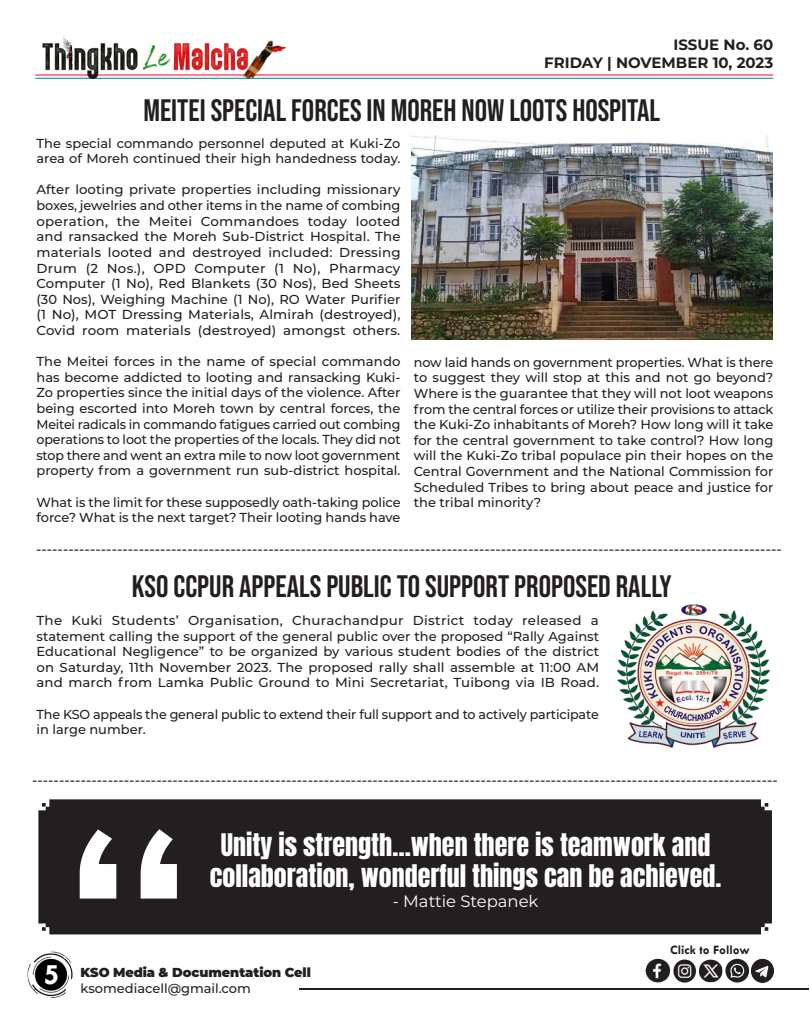
<style>
.page{position:relative;width:810px;height:1013px;background:#fff}
.page>*{position:absolute;margin:0;border:0;box-sizing:border-box;transform-origin:0 0}
.t1{font:700 242.8px "Tw Cen";color:#fff;scale:1.05 1}
.t2{font:31px "Bebas Neue";color:#231f20}
.t3{font:700 30px "Tw Cen";color:#fff}
.t4{font:26px/31.2px "Anton";color:#fff;text-align:center}
.t5{font:100 16.4px "Montserrat";color:#fff}
.t6{font:700 15px/18px "Montserrat";color:#231f20;text-align:right}
.t7{font:500 14px "Montserrat";color:#231f20}
.t8{font:500 13px/15.6px "Montserrat";color:#231f20;text-align:justify}
.t9{font:900 13px "Montserrat";letter-spacing:-.005em;color:#231f20}
.t10{font:700 13px "Tw Cen";color:#231f20}
</style>
<div class="page">
<hr style="left:299px;top:988px;width:509px;height:1px;background:#231f20">
<img style="left:27px;top:951px;width:46px;height:47px">
<hr style="left:35px;top:74px;width:738px;height:1px;background:#ff002d">
<hr style="left:35px;top:78px;width:738px;height:1px;background:#00848b">
<img style="left:35px;top:37px;width:254px;height:42px">
<img style="left:645px;top:958px;width:129px;height:25px">
<img style="left:412px;top:135px;width:361px;height:205px">
<div style="left:38px;top:799px;width:734px;height:135px;background:#231f20"></div>
<img style="left:617px;top:604px;width:152px;height:143px">
<p class="t6" style="left:544px;top:35px;width:231px">ISSUE No. 60<br>FRIDAY | NOVEMBER 10, 2023</p>
<h2 class="t2" style="left:143px;top:92px;width:518px">MEITEI SPECIAL FORCES IN MOREH NOW LOOTS HOSPITAL</h2>
<p class="t8" style="left:36px;top:135px;width:366px">The special commando personnel deputed at Kuki-Zo area of Moreh continued their high handedness today.</p>
<p class="t8" style="left:36px;top:181px;width:366px">After looting private properties including missionary boxes, jewelries and other items in the name of combing operation, the Meitei Commandoes today looted and ransacked the Moreh Sub-District Hospital. The materials looted and destroyed included: Dressing Drum (2 Nos.), OPD Computer (1 No), Pharmacy Computer (1 No), Red Blankets (30 Nos), Bed Sheets (30 Nos), Weighing Machine (1 No), RO Water Purifier (1 No), MOT Dressing Materials, Almirah (destroyed), Covid room materials (destroyed) amongst others.</p>
<p class="t8" style="left:36px;top:353px;width:366px">The Meitei forces in the name of special commando has become addicted to looting and ransacking Kuki-Zo properties since the initial days of the violence. After being escorted into Moreh town by central forces, the Meitei radicals in commando fatigues carried out combing operations to loot the properties of the locals. They did not stop there and went an extra mile to now loot government property from a government run sub-district hospital.</p>
<p class="t8" style="left:36px;top:493px;width:366px">What is the limit for these supposedly oath-taking police force? What is the next target? Their looting hands have</p>
<p class="t8" style="left:414px;top:353px;width:361px">now laid hands on government properties. What is there to suggest they will stop at this and not go beyond?<br>Where is the guarantee that they will not loot weapons from the central forces or utilize their provisions to attack the Kuki-Zo inhabitants of Moreh? How long will it take for the central government to take control? How long will the Kuki-Zo tribal populace pin their hopes on the Central Government and the National Commission for Scheduled Tribes to bring about peace and justice for the tribal minority?</p>
<p class="t7" style="left:36px;top:539px;width:747px">------------------------------------------------------------------------------------------------------------------------------------------</p>
<h2 class="t2" style="left:132px;top:569px;width:541px">KSO CCPUR APPEALS PUBLIC TO SUPPORT PROPOSED RALLY</h2>
<p class="t8" style="left:36px;top:612px;width:564px">The Kuki Students’ Organisation, Churachandpur District today released a statement calling the support of the general public over the proposed “Rally Against Educational Negligence” to be organized by various student bodies of the district on Saturday, 11th November 2023. The proposed rally shall assemble at 11:00 AM and march from Lamka Public Ground to Mini Secretariat, Tuibong via IB Road.</p>
<p class="t8" style="left:36px;top:705px;width:564px">The KSO appeals the general public to extend their full support and to actively participate in large number.</p>
<p class="t7" style="left:32px;top:770px;width:747px">------------------------------------------------------------------------------------------------------------------------------------------</p>
<h1 class="t1" style="left:66px;top:763px;width:118px">“</h1>
<h3 class="t4" style="left:210px;top:831px;width:513px">Unity is strength…when there is teamwork and collaboration, wonderful things can be achieved.</h3>
<p class="t5" style="left:393px;top:889px;width:147px">- Mattie Stepanek</p>
<h3 class="t3" style="left:43px;top:956px;width:17px">5</h3>
<p class="t9" style="left:81px;top:962px;width:232px">KSO Media &amp; Documentation Cell</p>
<p class="t8" style="left:81px;top:979px;width:172px">ksomediacell@gmail.com</p>
<p class="t10" style="left:670px;top:942px;width:81px">Click to Follow</p>
</div>
